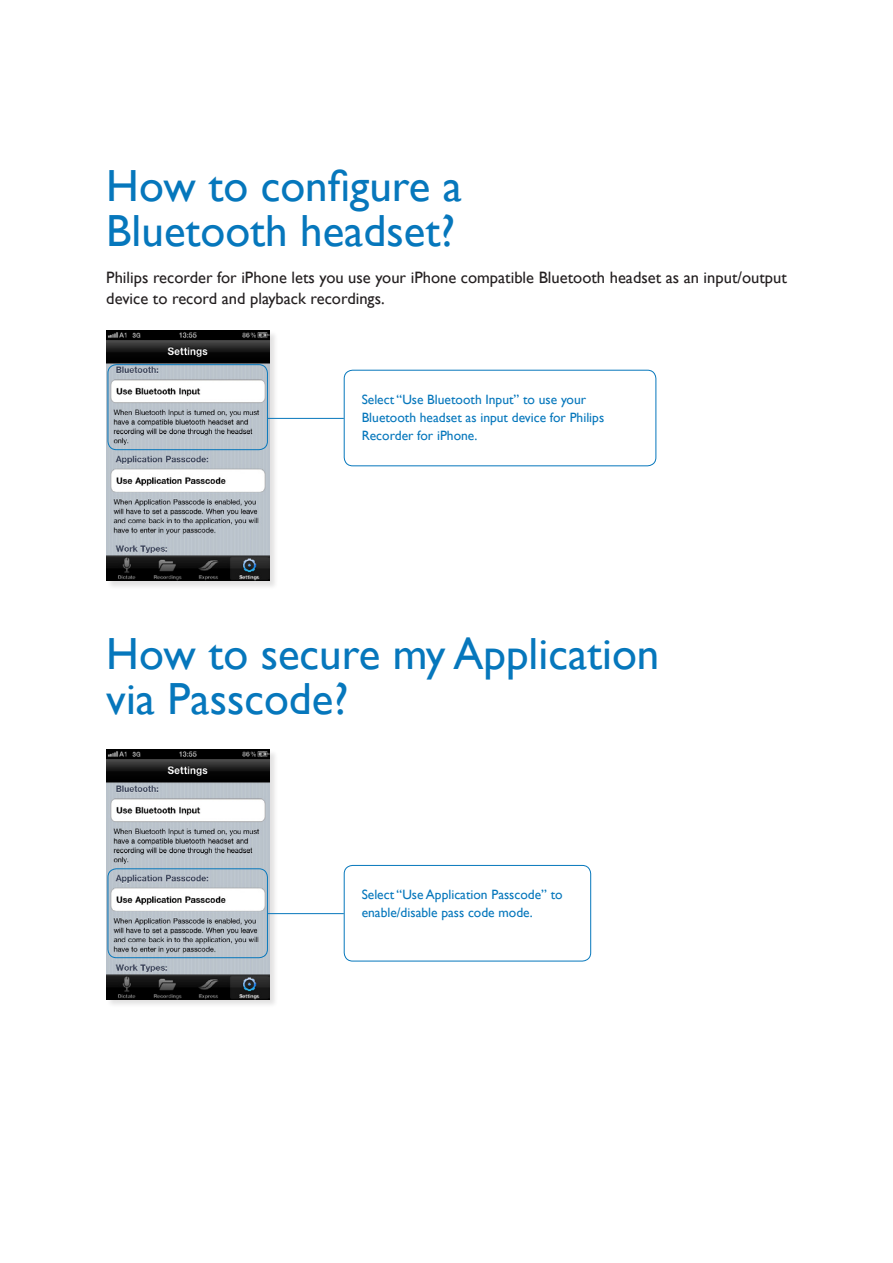
<style>
.page{position:relative;width:893px;height:1263px;background:#fff}
.page>*{position:absolute;margin:0;border:0;box-sizing:border-box;transform-origin:0 0}
.t1{font:45px/45px "Gill Sans";color:#0677bc}
.t2{font:16.5px/21px "Gill Sans";color:#231f20}
.t3{font:13.5px/18px "Gill Sans";color:#0677bc}
</style>
<div class="page">
<div style="left:106px;top:330px;width:172px;height:260px;background:#231f20;opacity:.13"></div>
<img style="left:106px;top:331px;width:164px;height:250px">
<div style="left:106px;top:749px;width:172px;height:259px;background:#231f20;opacity:.13"></div>
<img style="left:106px;top:749px;width:164px;height:250px">
<div style="left:108px;top:364px;width:160px;height:86px;border:1px solid #0677bc;border-radius:9px"></div>
<div style="left:108px;top:868px;width:160px;height:90px;border:1px solid #0677bc;border-radius:9px"></div>
<hr style="left:268px;top:418px;width:76px;height:1px;background:#0677bc">
<hr style="left:268px;top:913px;width:76px;height:1px;background:#0677bc">
<div style="left:344px;top:370px;width:312px;height:96px;border:1px solid #0677bc;border-radius:9px"></div>
<div style="left:344px;top:865px;width:247px;height:96px;border:1px solid #0677bc;border-radius:9px"></div>
<p class="t1" style="left:106px;top:163px;width:357px">How to configure a<br>Bluetooth headset?</p>
<p class="t2" style="left:106px;top:267px;width:682px">Philips recorder for iPhone lets you use your iPhone compatible Bluetooth headset as an input/output device to record and playback recordings.</p>
<p class="t3" style="left:362px;top:391px;width:244px">Select “Use Bluetooth Input” to use your<br>Bluetooth headset as input device for Philips<br>Recorder for iPhone.</p>
<p class="t1" style="left:106px;top:631px;width:555px">How to secure my Application via Passcode?</p>
<p class="t3" style="left:362px;top:886px;width:202px">Select “Use Application Passcode” to enable/disable pass code mode.</p>
</div>
